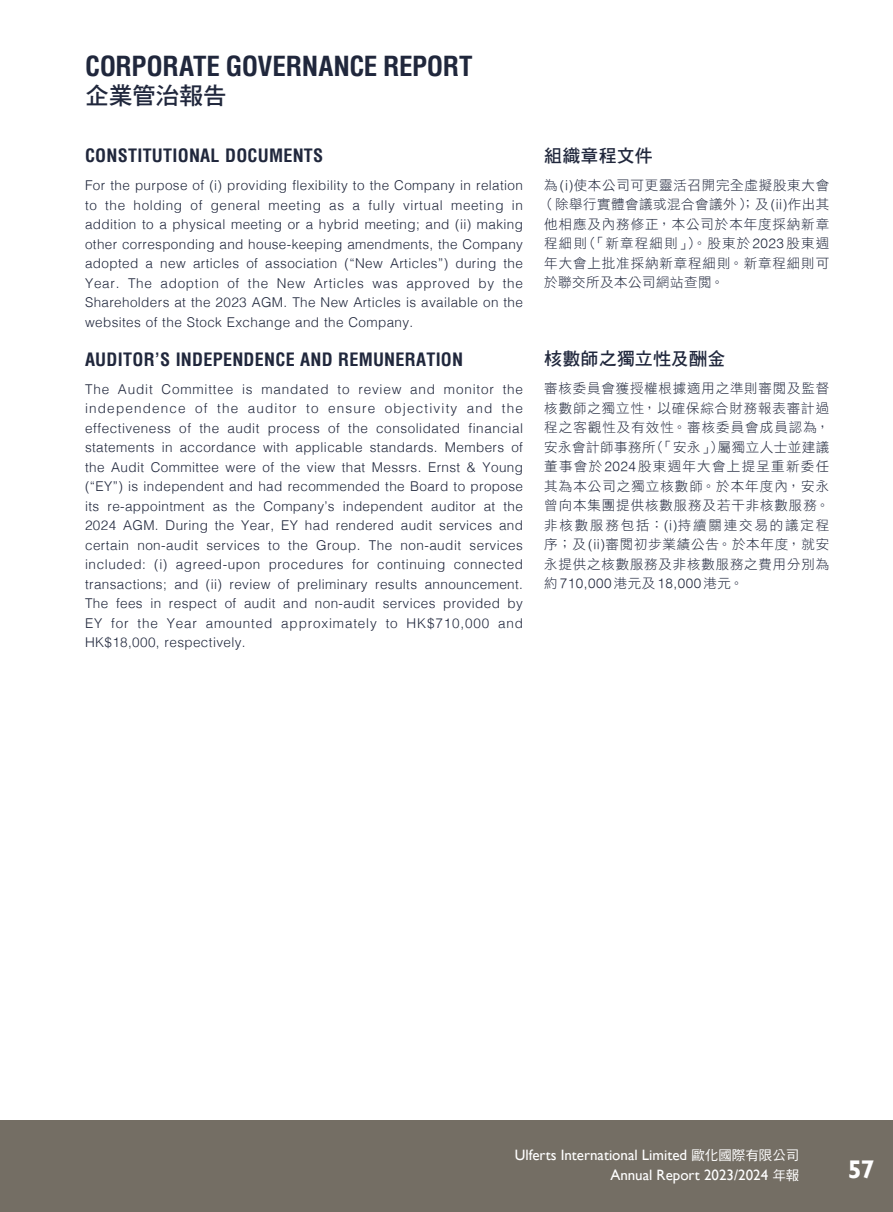
<style>
.page{position:relative;width:893px;height:1212px;background:#fff}
.page>*{position:absolute;margin:0;border:0;box-sizing:border-box;transform-origin:0 0}
.t1{font:700 condensed 27px "Helvetica";letter-spacing:-.015em;color:#20273c}
.t2{font:700 25.5px "Gill Sans";color:#fff}
.t3{font:24px "DF Hei Std W7 E Ten B5 H";letter-spacing:-.025em;color:#20273c}
.t4{font:700 condensed 18px "Helvetica";letter-spacing:.015em;color:#20273c}
.t5{font:18px "DF Hei Std W7 E Ten B5 H";letter-spacing:.005em;color:#20273c}
.t6{font:15px/19.5px "Gill Sans";color:#fff;text-align:right}
.t7{font:300 13.5px/19.5px "Helvetica";letter-spacing:.03em;color:#20273c;text-align:justify}
.t8{font:13.5px/19.5px "DF Hei Std W3 E Ten B5 H";letter-spacing:.06em;color:#20273c;text-align:justify}
.s1{font-family:"Helvetica";font-weight:300}
.s2{font-family:"DF Hei Std W3 E Ten B5 H";font-weight:400}
.s3{font-family:"DF Hei Std W5 E Ten B5 H";font-size:13.5px}
</style>
<div class="page">
<div style="left:0;top:1120px;width:893px;height:92px;background:#746e64"></div>
<h1 class="t1" style="left:85px;top:49px;width:389px">CORPORATE GOVERNANCE REPORT</h1>
<h3 class="t3" style="left:85px;top:86px;width:143px">企業管治報告</h3>
<h3 class="t4" style="left:85px;top:144px;width:240px">CONSTITUTIONAL DOCUMENTS</h3>
<p class="t7" style="left:85px;top:177px;width:439px">For the purpose of (i) providing flexibility to the Company in relation to the holding of general meeting as a fully virtual meeting in addition to a physical meeting or a hybrid meeting; and (ii) making other corresponding and house-keeping amendments, the Company adopted a new articles of association (“New Articles”) during the Year. The adoption of the New Articles was approved by the Shareholders at the 2023 AGM. The New Articles is available on the websites of the Stock Exchange and the Company.</p>
<h3 class="t4" style="left:85px;top:348px;width:380px">AUDITOR’S INDEPENDENCE AND REMUNERATION</h3>
<p class="t7" style="left:85px;top:380px;width:439px">The Audit Committee is mandated to review and monitor the independence of the auditor to ensure objectivity and the effectiveness of the audit process of the consolidated financial statements in accordance with applicable standards. Members of the Audit Committee were of the view that Messrs. Ernst &amp; Young (“EY”) is independent and had recommended the Board to propose its re-appointment as the Company’s independent auditor at the 2024 AGM. During the Year, EY had rendered audit services and certain non-audit services to the Group. The non-audit services included: (i) agreed-upon procedures for continuing connected transactions; and (ii) review of preliminary results announcement.<br>The fees in respect of audit and non-audit services provided by EY for the Year amounted approximately to HK$710,000 and HK$18,000, respectively.</p>
<h3 class="t5" style="left:544px;top:148px;width:110px">組織章程文件</h3>
<p class="t8" style="left:541px;top:177px;width:289px">為<span class="s1">(i)</span>使本公司可更靈活召開完全虛擬股東大會（除舉行實體會議或混合會議外）；及<span class="s1">(ii)</span>作出其他相應及內務修正，本公司於本年度採納新章程細則（「新章程細則」）。股東於<span class="s1">2023</span>股東週年大會上批准採納新章程細則。新章程細則可於聯交所及本公司網站查閱。</p>
<h3 class="t5" style="left:544px;top:352px;width:183px">核數師之獨立性及酬金</h3>
<p class="t8" style="left:544px;top:380px;width:286px">審核委員會獲授權根據適用之準則審閱及監督核數師之獨立性，以確保綜合財務報表審計過程之客觀性及有效性。審核委員會成員認為，安永會計師事務所（「安永」）屬獨立人士並建議董事會於<span class="s1">2024</span>股東週年大會上提呈重新委任其為本公司之獨立核數師。於本年度內，安永曾向本集團提供核數服務及若干非核數服務。非核數服務包括：<span class="s1">(i)</span>持續關連交易的議定程序；及<span class="s1">(ii)</span>審閱初步業績公告。於本年度，就安永提供之核數服務及非核數服務之費用分別為</p>
<p class="t7" style="left:544px;top:573px;width:201px"><span class="s2">約</span>710,000<span class="s2">港元及</span>18,000<span class="s2">港元。</span></p>
<p class="t6" style="left:515px;top:1145px;width:286px">Ulferts International Limited <span class="s3">歐化國際有限公司<br></span>Annual Report 2023/2024 <span class="s3">年報</span></p>
<h2 class="t2" style="left:848px;top:1154px;width:28px">57</h2>
</div>
